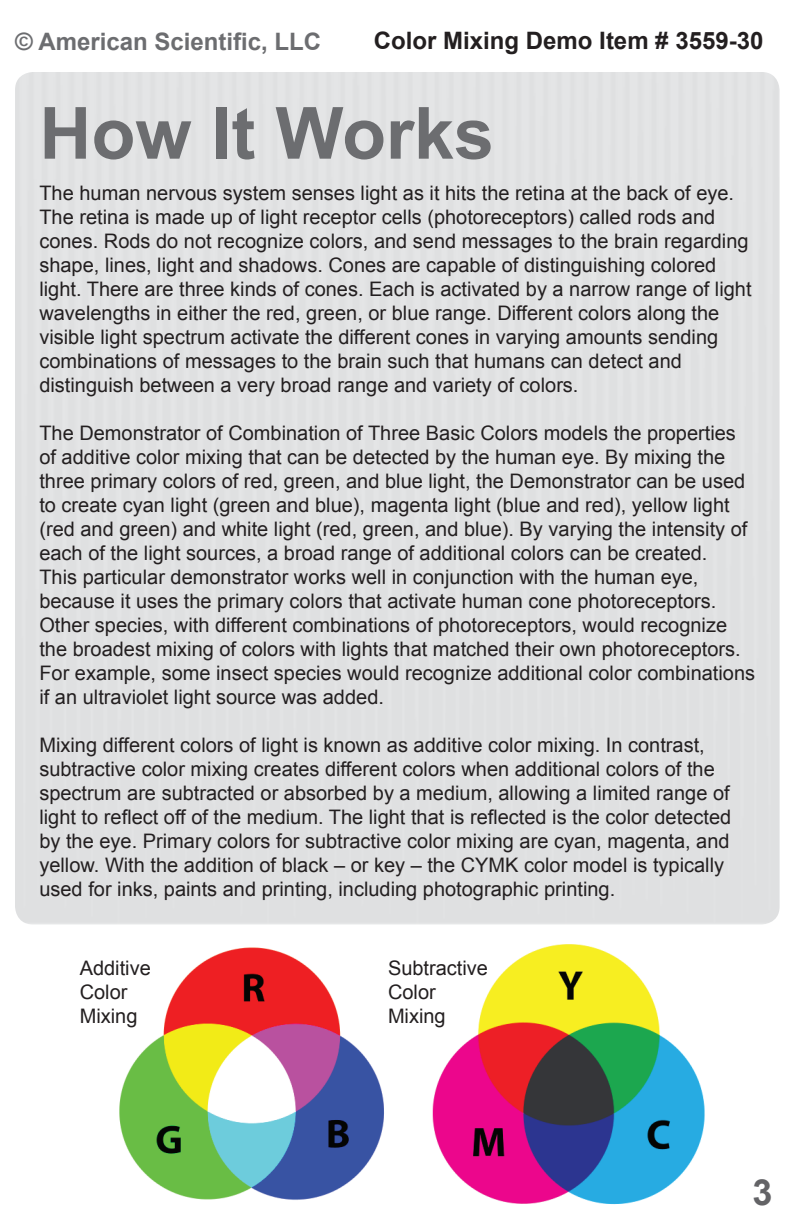
<style>
.page{position:relative;width:792px;height:1224px;background:#fff}
.page>*{position:absolute;margin:0;border:0;box-sizing:border-box;transform-origin:0 0}
.t1{font:700 72px "Arial";color:#6c6d70}
.t2{font:700 36px "Arial";color:#636366}
.t3{font:700 24px "Arial";color:#231f20}
.t4{font:700 24px "Arial";color:#6c6d70}
.t5{font:20px/24px "Arial";color:#231f20}
</style>
<div class="page">
<img style="left:119px;top:947px;width:265px;height:253px">
<img style="left:432px;top:944px;width:273px;height:261px">
<p class="t4" style="left:15px;top:26px;width:308px">© American Scientific, LLC</p>
<p class="t3" style="left:374px;top:25px;width:391px">Color Mixing Demo Item # 3559-30</p>
<p class="t1" style="left:39px;top:85px;width:456px">How It Works</p>
<p class="t5" style="left:39px;top:181px;width:714px">The human nervous system senses light as it hits the retina at the back of eye.<br>The retina is made up of light receptor cells (photoreceptors) called rods and cones. Rods do not recognize colors, and send messages to the brain regarding shape, lines, light and shadows. Cones are capable of distinguishing colored light. There are three kinds of cones. Each is activated by a narrow range of light wavelengths in either the red, green, or blue range. Different colors along the visible light spectrum activate the different cones in varying amounts sending combinations of messages to the brain such that humans can detect and distinguish between a very broad range and variety of colors.</p>
<p class="t5" style="left:39px;top:421px;width:710px">The Demonstrator of Combination of Three Basic Colors models the properties of additive color mixing that can be detected by the human eye. By mixing the three primary colors of red, green, and blue light, the Demonstrator can be used to create cyan light (green and blue), magenta light (blue and red), yellow light (red and green) and white light (red, green, and blue). By varying the intensity of each of the light sources, a broad range of additional colors can be created.</p>
<p class="t5" style="left:39px;top:565px;width:717px">This particular demonstrator works well in conjunction with the human eye, because it uses the primary colors that activate human cone photoreceptors.<br>Other species, with different combinations of photoreceptors, would recognize the broadest mixing of colors with lights that matched their own photoreceptors.<br>For example, some insect species would recognize additional color combinations if an ultraviolet light source was added.</p>
<p class="t5" style="left:39px;top:733px;width:693px">Mixing different colors of light is known as additive color mixing. In contrast, subtractive color mixing creates different colors when additional colors of the spectrum are subtracted or absorbed by a medium, allowing a limited range of light to reflect off of the medium. The light that is reflected is the color detected by the eye. Primary colors for subtractive color mixing are cyan, magenta, and yellow. With the addition of black – or key – the CYMK color model is typically used for inks, paints and printing, including photographic printing.</p>
<p class="t5" style="left:80px;top:956px;width:73px">Additive</p>
<p class="t5" style="left:80px;top:980px;width:49px">Color</p>
<p class="t5" style="left:80px;top:1004px;width:59px">Mixing</p>
<p class="t5" style="left:388px;top:956px;width:102px">Subtractive</p>
<p class="t5" style="left:388px;top:980px;width:49px">Color</p>
<p class="t5" style="left:388px;top:1004px;width:59px">Mixing</p>
<p class="t2" style="left:752px;top:1168px;width:22px">3</p>
</div>
